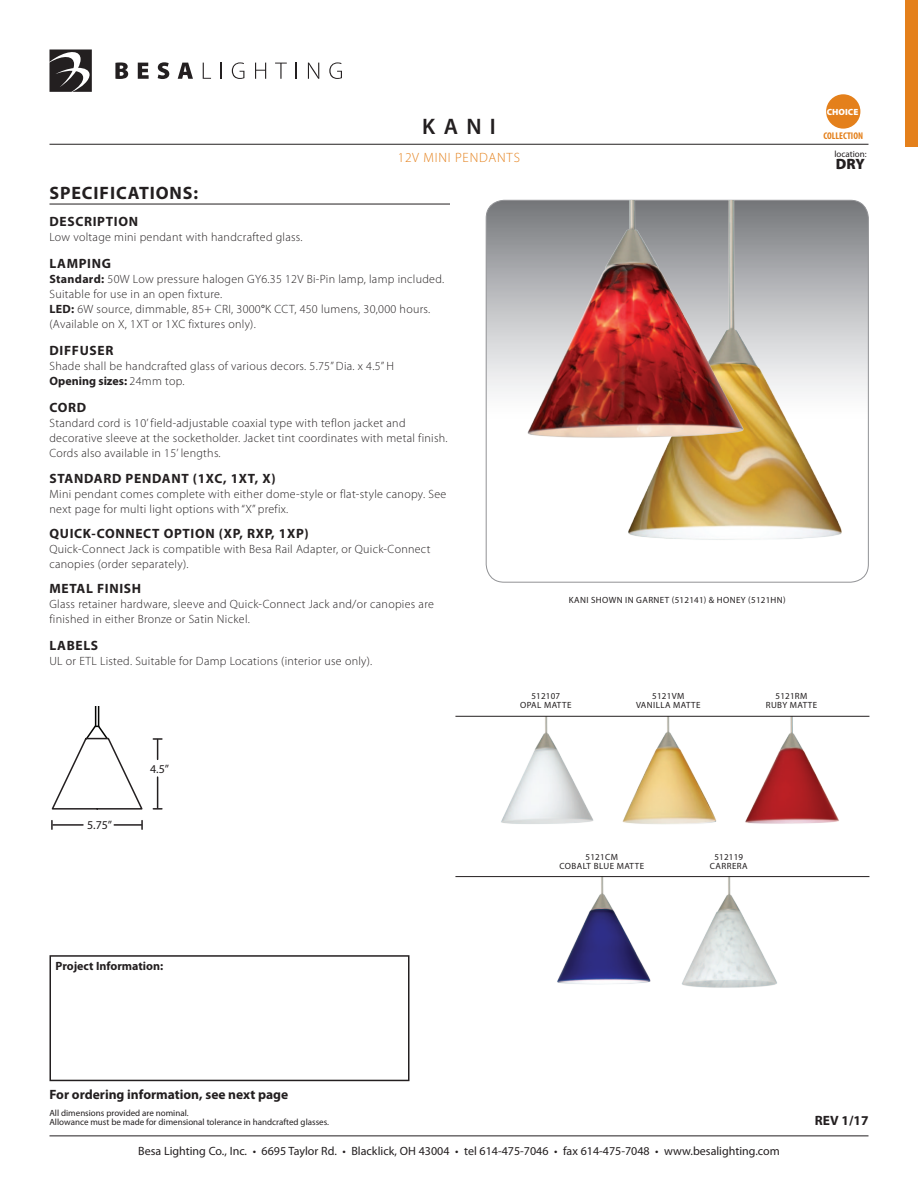
<style>
.page{position:relative;width:918px;height:1188px;background:#fff}
.page>*{position:absolute;margin:0;border:0;box-sizing:border-box;transform-origin:0 0}
.t1{font:600 22.5px "Myriad Pro";color:#231f20}
.t2{font:700 18px "Myriad Pro";letter-spacing:.05em;color:#231f20}
.t3{font:900 15px "Myriad Pro";color:#231f20}
.t4{font:700 13.5px "Myriad Pro";letter-spacing:.05em;color:#231f20}
.t5{font:700 13.5px "Myriad Pro";color:#231f20}
.t6{font:300 13.5px "Myriad Pro";letter-spacing:.06em;color:#e4801b}
.t7{font:300 12px/15px "Myriad Pro";letter-spacing:.025em;color:#231f20}
.t8{font:12px "Myriad Pro";color:#231f20}
.t9{font:700 12px "Myriad Pro";color:#231f20}
.t10{font:700 condensed 9.75px "Myriad Pro";color:#e4801b}
.t11{font:9px/9px "Myriad Pro";color:#231f20}
.t12{font:9px/9px "Myriad Pro";letter-spacing:.045em;color:#231f20;text-align:center}
.t13{font:9px/9px "Myriad Pro";letter-spacing:.035em;color:#231f20;text-align:center}
.t14{font:9px/9px "Myriad Pro";letter-spacing:.025em;color:#231f20;text-align:center}
.t15{font:900 9px "Myriad Pro";color:#fff}
.s1{font-weight:700}
.s2{font-weight:400}
</style>
<div class="page">
<hr style="left:50px;top:1136px;width:818px;height:1px;background:#231f20">
<svg style="left:115px;top:62px;width:13px;height:17px"></svg>
<svg style="left:138px;top:63px;width:11px;height:16px"></svg>
<svg style="left:158px;top:62px;width:11px;height:17px"></svg>
<svg style="left:178px;top:63px;width:15px;height:16px"></svg>
<svg style="left:203px;top:63px;width:8px;height:16px"></svg>
<svg style="left:221px;top:63px;width:1px;height:16px"></svg>
<svg style="left:232px;top:62px;width:12px;height:17px"></svg>
<svg style="left:255px;top:63px;width:11px;height:16px"></svg>
<svg style="left:275px;top:63px;width:12px;height:16px"></svg>
<svg style="left:296px;top:63px;width:1px;height:16px"></svg>
<svg style="left:308px;top:63px;width:11px;height:16px"></svg>
<svg style="left:329px;top:62px;width:13px;height:17px"></svg>
<svg style="left:50px;top:50px;width:42px;height:42px"></svg>
<hr style="left:50px;top:144px;width:818px;height:1px;background:#231f20">
<div style="left:905px;top:1px;width:13px;height:146px;background:#e4801b"></div>
<img style="left:622px;top:717px;width:95px;height:107px">
<img style="left:681px;top:877px;width:99px;height:111px">
<img style="left:501px;top:717px;width:93px;height:107px">
<img style="left:554px;top:877px;width:99px;height:108px">
<img style="left:745px;top:717px;width:94px;height:107px">
<svg style="left:486px;top:200px;width:382px;height:382px"></svg>
<hr style="left:50px;top:204px;width:400px;height:1px;background:#231f20">
<hr style="left:455px;top:716px;width:414px;height:1px;background:#231f20">
<hr style="left:455px;top:876px;width:414px;height:1px;background:#231f20">
<img style="left:623px;top:200px;width:226px;height:342px">
<img style="left:523px;top:200px;width:227px;height:248px">
<div style="left:826px;top:94px;width:34px;height:35px;background:#e4801b;border-radius:50%"></div>
<hr style="left:157px;top:777px;width:1px;height:31px;background:#231f20">
<svg style="left:153px;top:808px;width:9px;height:2px"></svg>
<svg style="left:153px;top:738px;width:9px;height:21px"></svg>
<hr style="left:53px;top:824px;width:30px;height:2px;background:#231f20">
<hr style="left:114px;top:824px;width:28px;height:2px;background:#231f20">
<svg style="left:51px;top:821px;width:2px;height:8px"></svg>
<svg style="left:141px;top:821px;width:2px;height:8px"></svg>
<svg style="left:51px;top:706px;width:92px;height:104px"></svg>
<div style="left:50px;top:955px;width:360px;height:126px;border:2px solid #231f20"></div>
<h1 class="t1" style="left:422px;top:113px;width:75px">Kani</h1>
<p class="t15" style="left:827px;top:106px;width:33px">CHOICE</p>
<p class="t10" style="left:823px;top:130px;width:41px">COLLECTION</p>
<p class="t6" style="left:398px;top:149px;width:124px">12V Mini pendants</p>
<p class="t11" style="left:834px;top:149px;width:34px">location:</p>
<p class="t3" style="left:836px;top:154px;width:31px">DRY</p>
<h2 class="t2" style="left:50px;top:182px;width:150px">SPECIFICATIONS:</h2>
<p class="t4" style="left:50px;top:213px;width:90px">DESCRIPTION</p>
<p class="t7" style="left:50px;top:230px;width:255px">Low voltage mini pendant with handcrafted glass.</p>
<p class="t4" style="left:50px;top:255px;width:63px">LAMPING</p>
<p class="t7" style="left:49px;top:272px;width:396px"><span class="s1">Standard:</span> 50W Low pressure halogen GY6.35 12V Bi-Pin lamp, lamp included.<br>Suitable for use in an open fixture.<br><span class="s1">LED:</span> 6W source, dimmable, 85+ CRI, 3000<span class="s2">°</span>K CCT, 450 lumens, 30,000 hours. (Available on X, 1XT or 1XC fixtures only).</p>
<p class="t4" style="left:50px;top:342px;width:65px">DIFFUSER</p>
<p class="t7" style="left:50px;top:359px;width:346px">Shade shall be handcrafted glass of various decors. 5.75” Dia. x 4.5” H<br><span class="s1">Opening sizes:</span> 24mm top.</p>
<p class="t4" style="left:50px;top:399px;width:38px">CORD</p>
<p class="t7" style="left:50px;top:416px;width:400px">Standard cord is 10’ field-adjustable coaxial type with teflon jacket and decorative sleeve at the socketholder. Jacket tint coordinates with metal finish.<br>Cords also available in 15’ lengths.</p>
<p class="t4" style="left:50px;top:469px;width:228px">STANDARD PENDANT (1XC, 1XT, X)</p>
<p class="t7" style="left:50px;top:486px;width:398px">Mini pendant comes complete with either dome-style or flat-style canopy. See next page for multi light options with “X” prefix.</p>
<p class="t4" style="left:50px;top:524px;width:261px">QUICK-CONNECT OPTION (XP, RXP, 1XP)</p>
<p class="t7" style="left:50px;top:541px;width:382px">Quick-Connect Jack is compatible with Besa Rail Adapter, or Quick-Connect canopies (order separately).</p>
<p class="t4" style="left:50px;top:580px;width:93px">METAL FINISH</p>
<p class="t7" style="left:50px;top:596px;width:386px">Glass retainer hardware, sleeve and Quick-Connect Jack and/or canopies are finished in either Bronze or Satin Nickel.</p>
<p class="t4" style="left:50px;top:637px;width:50px">LABELS</p>
<p class="t7" style="left:50px;top:653px;width:324px">UL or ETL Listed. Suitable for Damp Locations (interior use only).</p>
<p class="t8" style="left:87px;top:818px;width:27px">5.75”</p>
<p class="t8" style="left:150px;top:761px;width:21px">4.5”</p>
<p class="t9" style="left:56px;top:958px;width:109px">Project Information:</p>
<p class="t5" style="left:50px;top:1086px;width:240px">For ordering information, see next page</p>
<p class="t11" style="left:50px;top:1108px;width:281px">All dimensions provided are nominal.<br>Allowance must be made for dimensional tolerance in handcrafted glasses.</p>
<p class="t12" style="left:569px;top:595px;width:219px">Kani shown in Garnet (512141) &amp; HOney (5121HN)</p>
<p class="t14" style="left:520px;top:691px;width:53px">512107<br>Opal matte</p>
<p class="t12" style="left:636px;top:691px;width:66px">5121VM<br>Vanilla matte</p>
<p class="t13" style="left:766px;top:691px;width:53px">5121rm<br>Ruby matte</p>
<p class="t13" style="left:560px;top:852px;width:86px">5121Cm<br>Cobalt Blue Matte</p>
<p class="t12" style="left:710px;top:852px;width:39px">512119<br>Carrera</p>
<p class="t4" style="left:815px;top:1112px;width:55px">REV 1/17</p>
<p class="t8" style="left:138px;top:1144px;width:643px">Besa Lighting Co., Inc. • 6695 Taylor Rd. • Blacklick, OH 43004 • tel 614-475-7046 • fax 614-475-7048 • www.besalighting.com</p>
</div>
